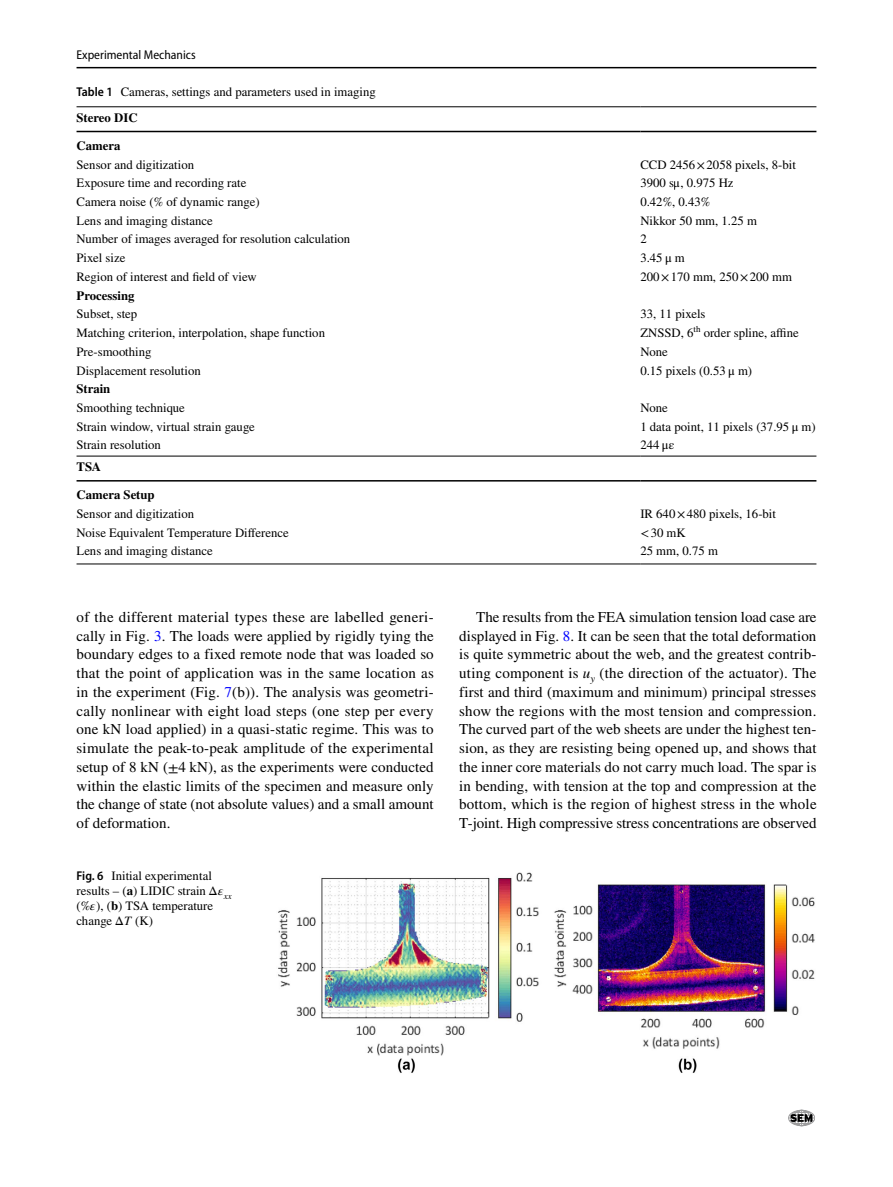
<style>
.page{position:relative;width:893px;height:1187px;background:#fff}
.page>*{position:absolute;margin:0;border:0;box-sizing:border-box;transform-origin:0 0}
.t1{font:15px/18.8px "STIX";letter-spacing:-.005em;color:#000;text-align:justify}
.t2{font:12.75px/15px "STIX";color:#000}
.t3{font:700 12.75px "STIX";color:#000}
.t4{font:semi-condensed 12.75px "Myriad Pro";color:#000}
.s1{font-family:"Myriad Pro";font-weight:600;font-stretch:semi-condensed}
.s2{font-weight:700}
.s3{font-family:"STIX Math Regular 38"}
.s4{font-family:"STIX Math Regular 39"}
.s5{font-family:"STIX Math Regular 40"}
.s6{font-family:"STIX Math Regular 33"}
.s7{font-family:"STIX Math Regular 34"}
.s8{color:#00f}
.s9{font-family:"STIX Math Regular 37"}
.s10{font-family:"STIX General Regular 23"}
.s11{font-family:"STIX General Italic 59"}
.s12{font-family:"STIX Math Regular 35"}
.s13{font-family:"STIX Math Italic 24"}
.s14{font-family:"STIX Math Italic 25"}
.s15{font-family:"STIX Math Regular 36"}
.s16{font-family:"STIX General Italic 58"}
</style>
<div class="page">
<hr style="left:77px;top:67px;width:739px;height:1px;background:#000">
<svg style="left:788px;top:1110px;width:27px;height:15px"></svg>
<div style="left:788px;top:1110px;width:27px;height:15px;border:1px solid #9c9c9d;border-radius:50%"></div>
<hr style="left:77px;top:106px;width:563px;height:1px;background:#000">
<hr style="left:640px;top:106px;width:176px;height:1px;background:#000">
<hr style="left:77px;top:131px;width:563px;height:1px;background:#000">
<hr style="left:640px;top:131px;width:176px;height:1px;background:#000">
<hr style="left:77px;top:455px;width:563px;height:1px;background:#000">
<hr style="left:640px;top:455px;width:176px;height:1px;background:#000">
<hr style="left:77px;top:480px;width:563px;height:1px;background:#000">
<hr style="left:640px;top:480px;width:176px;height:1px;background:#000">
<hr style="left:77px;top:563px;width:563px;height:1px;background:#000">
<hr style="left:640px;top:563px;width:176px;height:1px;background:#000">
<img style="left:278px;top:872px;width:537px;height:201px">
<p class="t4" style="left:77px;top:48px;width:121px">Experimental Mechanics</p>
<p class="t2" style="left:77px;top:80px;width:301px;line-height:25.5px"><span class="s1">Table 1</span> Cameras, settings and parameters used in imaging<br><span class="s2">Stereo DIC</span></p>
<p class="t3" style="left:77px;top:138px;width:45px">Camera</p>
<p class="t2" style="left:77px;top:158px;width:119px">Sensor and digitization</p>
<p class="t2" style="left:640px;top:158px;width:157px">CCD 2456×2058 pixels, 8-bit</p>
<p class="t2" style="left:77px;top:176px;width:171px">Exposure time and recording rate</p>
<p class="t2" style="left:640px;top:176px;width:95px">3900 s<span class="s3">μ</span>, 0.975 Hz</p>
<p class="t2" style="left:77px;top:195px;width:185px">Camera noise (% of dynamic range)</p>
<p class="t2" style="left:640px;top:195px;width:72px">0.42%, 0.43%</p>
<p class="t2" style="left:77px;top:214px;width:138px">Lens and imaging distance</p>
<p class="t2" style="left:640px;top:214px;width:118px">Nikkor 50 mm, 1.25 m</p>
<p class="t2" style="left:77px;top:232px;width:275px">Number of images averaged for resolution calculation</p>
<p class="t2" style="left:640px;top:232px;width:8px">2</p>
<p class="t2" style="left:77px;top:251px;width:50px">Pixel size</p>
<p class="t2" style="left:640px;top:251px;width:46px">3.45 <span class="s4">μ</span> m</p>
<p class="t2" style="left:77px;top:270px;width:182px">Region of interest and field of view</p>
<p class="t2" style="left:640px;top:270px;width:153px">200×170 mm, 250×200 mm</p>
<p class="t3" style="left:77px;top:288px;width:59px">Processing</p>
<p class="t2" style="left:77px;top:307px;width:62px">Subset, step</p>
<p class="t2" style="left:640px;top:307px;width:67px">33, 11 pixels</p>
<p class="t2" style="left:77px;top:326px;width:250px">Matching criterion, interpolation, shape function</p>
<p class="t2" style="left:640px;top:326px;width:160px">ZNSSD, 6<sup>th</sup> order spline, affine</p>
<p class="t2" style="left:77px;top:345px;width:77px">Pre-smoothing</p>
<p class="t2" style="left:640px;top:345px;width:29px">None</p>
<p class="t2" style="left:77px;top:363px;width:126px">Displacement resolution</p>
<p class="t2" style="left:640px;top:363px;width:113px">0.15 pixels (0.53 <span class="s5">μ</span> m)</p>
<p class="t3" style="left:77px;top:381px;width:35px">Strain</p>
<p class="t2" style="left:77px;top:401px;width:110px">Smoothing technique</p>
<p class="t2" style="left:640px;top:401px;width:29px">None</p>
<p class="t2" style="left:77px;top:420px;width:180px">Strain window, virtual strain gauge</p>
<p class="t2" style="left:640px;top:420px;width:177px">1 data point, 11 pixels (37.95 <span class="s6">μ</span> m)</p>
<p class="t2" style="left:77px;top:438px;width:86px">Strain resolution</p>
<p class="t2" style="left:640px;top:438px;width:35px">244 <span class="s7">με</span></p>
<p class="t3" style="left:77px;top:459px;width:26px">TSA</p>
<p class="t3" style="left:77px;top:487px;width:80px">Camera Setup</p>
<p class="t2" style="left:77px;top:507px;width:119px">Sensor and digitization</p>
<p class="t2" style="left:640px;top:507px;width:137px">IR 640×480 pixels, 16-bit</p>
<p class="t2" style="left:77px;top:525px;width:214px">Noise Equivalent Temperature Difference</p>
<p class="t2" style="left:640px;top:525px;width:47px">&lt;30 mK</p>
<p class="t2" style="left:77px;top:544px;width:138px">Lens and imaging distance</p>
<p class="t2" style="left:640px;top:544px;width:79px">25 mm, 0.75 m</p>
<p class="t1" style="left:77px;top:608px;width:359px">of the different material types these are labelled generi&shy;cally in Fig. <span class="s8">3</span>. The loads were applied by rigidly tying the boundary edges to a fixed remote node that was loaded so that the point of application was in the same location as in the experiment (Fig. <span class="s8">7</span>(b)). The analysis was geometri&shy;cally nonlinear with eight load steps (one step per every one kN load applied) in a quasi-static regime. This was to simulate the peak-to-peak amplitude of the experimental setup of 8 kN (<span class="s9">±</span><span class="s10">4</span> kN), as the experiments were conducted within the elastic limits of the specimen and measure only the change of state (not absolute values) and a small amount of deformation.</p>
<p class="t1" style="left:459px;top:608px;width:359px;text-indent:17px">The results from the FEA simulation tension load case are displayed in Fig. <span class="s8">8</span>. It can be seen that the total deformation is quite symmetric about the web, and the greatest contrib&shy;uting component is <span class="s11">u</span><sub>y</sub> (the direction of the actuator). The first and third (maximum and minimum) principal stresses show the regions with the most tension and compression.<br>The curved part of the web sheets are under the highest ten&shy;sion, as they are resisting being opened up, and shows that the inner core materials do not carry much load. The spar is in bending, with tension at the top and compression at the bottom, which is the region of highest stress in the whole T-joint. High compressive stress concentrations are observed</p>
<p class="t2" style="left:77px;top:869px;width:157px"><span class="s1">Fig. 6</span> Initial experimental results – (<span class="s2">a</span>) LIDIC strain <span class="s12">Δ</span><span class="s13">𝜀</span><sub>xx </sub>(%<span class="s14">𝜀</span>), (<span class="s2">b</span>) TSA temperature change <span class="s15">Δ</span><span class="s16">T</span> (K)</p>
</div>
